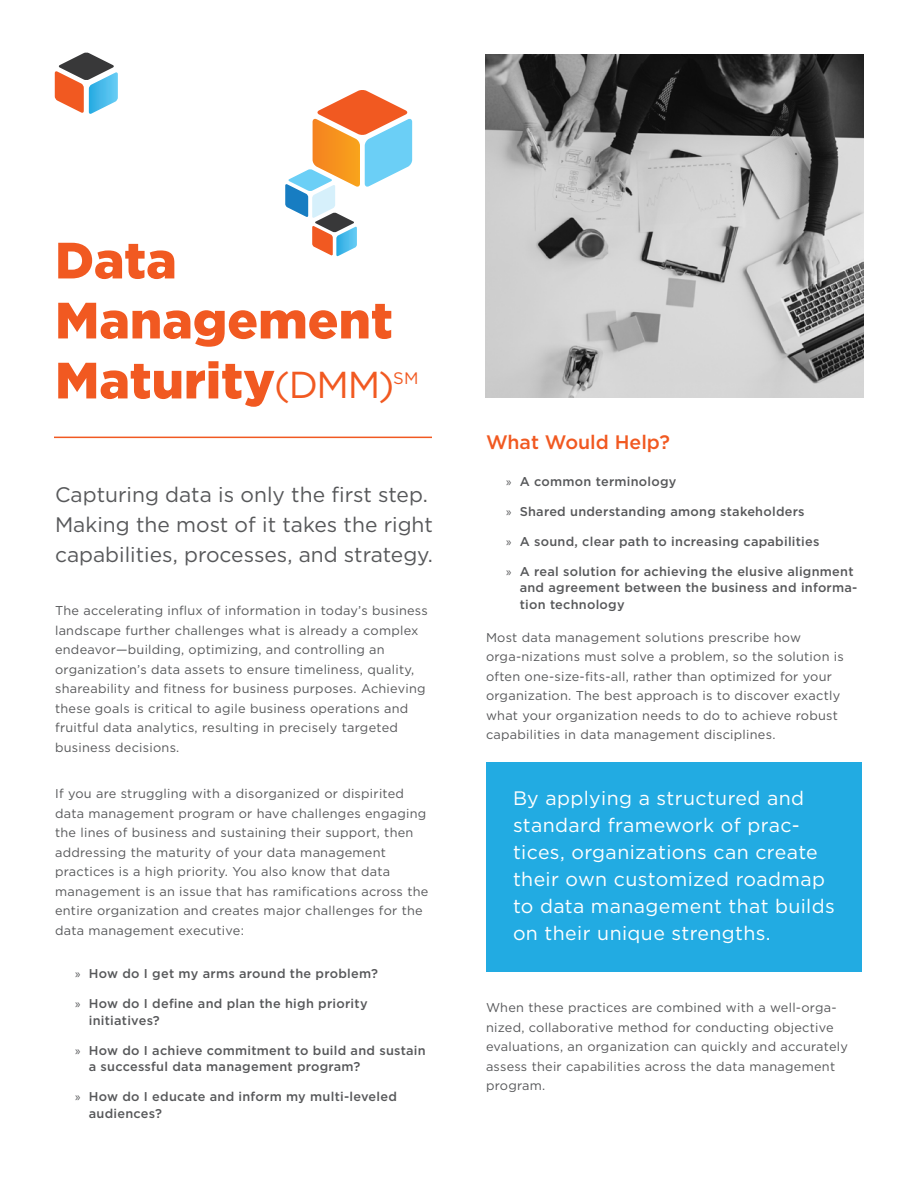
<style>
.page{position:relative;width:918px;height:1188px;background:#fff}
.page>*{position:absolute;margin:0;border:0;box-sizing:border-box;transform-origin:0 0}
.t1{font:900 51px/60px "Gotham";color:#f15921}
.Sub_header{font:21px/30px "Gotham";color:#57585a}
.Body{font:19.5px/27px "Gotham";letter-spacing:.02em;color:#fff}
.Section_header{font:500 19.5px "Gotham";color:#f15921}
.t2{font:16.65px "Gotham";color:#f15921}
.Body-2{font:12.75px/19.5px "Gotham";letter-spacing:.02em;color:#57585a}
.t3{font:500 12.75px/16.5px "Gotham";letter-spacing:.02em;color:#57585a}
.s1{font-weight:400;font-size:37.5px}
.s2{font-family:"Myriad Pro";font-weight:400}
</style>
<div class="page">
<svg style="left:55px;top:52px;width:63px;height:62px"></svg>
<svg style="left:285px;top:90px;width:127px;height:166px"></svg>
<hr style="left:54px;top:437px;width:378px;height:1px;background:#f15921">
<div style="left:486px;top:762px;width:376px;height:210px;background:#22abe2"></div>
<img style="left:486px;top:54px;width:378px;height:343px">
<p class="t1" style="left:55px;top:230px;width:341px">Data<br>Management<br>Maturity<span class="s1">(DMM)</span></p>
<p class="t2" style="left:393px;top:368px;width:27px">SM</p>
<p class="Sub_header" style="left:55px;top:479px;width:379px">Capturing data is only the first step.<br>Making the most of it takes the right capabilities, processes, and strategy.</p>
<p class="Body-2" style="left:55px;top:601px;width:374px">The accelerating influx of information in today’s business landscape further challenges what is already a complex endeavor—building, optimizing, and controlling an organization’s data assets to ensure timeliness, quality, shareability and fitness for business purposes. Achieving these goals is critical to agile business operations and fruitful data analytics, resulting in precisely targeted business decisions.</p>
<p class="Body-2" style="left:55px;top:784px;width:375px">If you are struggling with a disorganized or dispirited data management program or have challenges engaging the lines of business and sustaining their support, then addressing the maturity of your data management practices is a high priority. You also know that data management is an issue that has ramifications across the entire organization and creates major challenges for the data management executive:</p>
<p class="t3" style="left:75px;top:965px;width:304px"><span class="s2">»</span> How do I get my arms around the problem?</p>
<p class="t3" style="left:89px;top:995px;width:280px;text-indent:-14px"><span class="s2">»</span> How do I define and plan the high priority initiatives?</p>
<p class="t3" style="left:89px;top:1042px;width:338px;text-indent:-14px"><span class="s2">»</span> How do I achieve commitment to build and sustain a successful data management program?</p>
<p class="t3" style="left:89px;top:1088px;width:310px;text-indent:-14px"><span class="s2">»</span> How do I educate and inform my multi-leveled audiences?</p>
<p class="Section_header" style="left:486px;top:429px;width:185px">What Would Help?</p>
<p class="t3" style="left:506px;top:473px;width:172px"><span class="s2">»</span> A common terminology</p>
<p class="t3" style="left:506px;top:503px;width:300px"><span class="s2">»</span> Shared understanding among stakeholders</p>
<p class="t3" style="left:506px;top:533px;width:315px"><span class="s2">»</span> A sound, clear path to increasing capabilities</p>
<p class="t3" style="left:520px;top:563px;width:339px;text-indent:-14px"><span class="s2">»</span> A real solution for achieving the elusive alignment and agreement between the business and informa&shy;tion technology</p>
<p class="Body-2" style="left:486px;top:627px;width:359px">Most data management solutions prescribe how orga-nizations must solve a problem, so the solution is often one-size-fits-all, rather than optimized for your organization. The best approach is to discover exactly what your organization needs to do to achieve robust capabilities in data management disciplines.</p>
<p class="Body" style="left:513px;top:784px;width:323px">By applying a structured and standard framework of prac&shy;tices, organizations can create their own customized roadmap to data management that builds on their unique strengths.</p>
<p class="Body-2" style="left:486px;top:998px;width:363px">When these practices are combined with a well-orga&shy;nized, collaborative method for conducting objective evaluations, an organization can quickly and accurately assess their capabilities across the data management program.</p>
</div>
